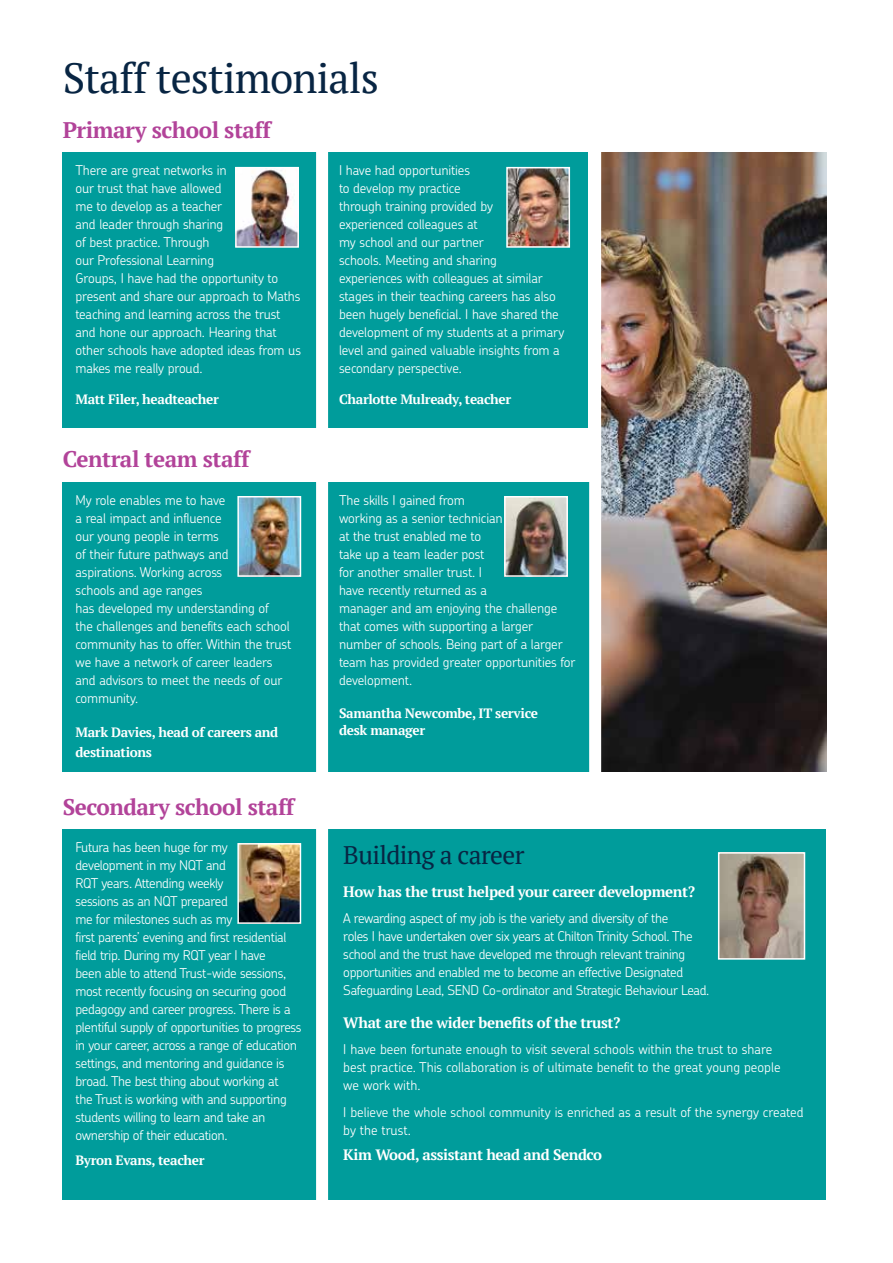
<style>
.page{position:relative;width:893px;height:1263px;background:#fff}
.page>*{position:absolute;margin:0;border:0;box-sizing:border-box;transform-origin:0 0}
.t1{font:42px "PT Serif";letter-spacing:-.02em;color:#082543}
.t2{font:25.5px "PT Serif";letter-spacing:-.025em;color:#082543}
.t3{font:700 22.5px "PT Serif";letter-spacing:-.02em;color:#b24399}
.t4{font:700 15px "PT Serif";letter-spacing:-.025em;color:#fff}
.t5{font:300 13.5px/18px "Chevin Pro";letter-spacing:-.015em;color:#fff}
.t6{font:700 13.5px/19.5px "PT Serif";letter-spacing:-.025em;color:#fff}
</style>
<div class="page">
<div style="left:63px;top:829px;width:255px;height:371px;background:#009c9b"></div>
<div style="left:326px;top:829px;width:500px;height:371px;background:#009c9b"></div>
<div style="left:63px;top:152px;width:255px;height:275px;background:#009c9b"></div>
<div style="left:63px;top:482px;width:255px;height:289px;background:#009c9b"></div>
<div style="left:326px;top:152px;width:262px;height:275px;background:#009c9b"></div>
<div style="left:326px;top:482px;width:265px;height:289px;background:#009c9b"></div>
<img style="left:238px;top:170px;width:58px;height:75px">
<div style="left:235px;top:167px;width:64px;height:81px;border:2px solid #fff"></div>
<img style="left:509px;top:170px;width:58px;height:75px">
<div style="left:506px;top:167px;width:64px;height:81px;border:2px solid #fff"></div>
<img style="left:507px;top:499px;width:58px;height:75px">
<div style="left:504px;top:496px;width:64px;height:81px;border:2px solid #fff"></div>
<img style="left:240px;top:846px;width:58px;height:75px">
<div style="left:237px;top:843px;width:64px;height:81px;border:2px solid #fff"></div>
<img style="left:240px;top:499px;width:58px;height:75px">
<div style="left:237px;top:496px;width:64px;height:81px;border:2px solid #fff"></div>
<img style="left:721px;top:855px;width:81px;height:102px">
<div style="left:718px;top:852px;width:87px;height:108px;border:2px solid #fff"></div>
<img style="left:601px;top:152px;width:225px;height:619px">
<div style="left:316px;top:131px;width:12px;height:1082px;background:#fff"></div>
<div style="left:589px;top:131px;width:12px;height:661px;background:#fff"></div>
<h1 class="t1" style="left:63px;top:50px;width:318px">Staff testimonials</h1>
<h3 class="t3" style="left:63px;top:115px;width:210px">Primary school staff</h3>
<p class="t5" style="left:75px;top:161px;width:227px">There are great networks in<br>our trust that have allowed<br>me to develop as a teacher<br>and leader through sharing<br>of best practice. Through<br>our Professional Learning<br>Groups, I have had the opportunity to present and share our approach to Maths teaching and learning across the trust and hone our approach. Hearing that other schools have adopted ideas from us makes me really proud.</p>
<p class="t6" style="left:75px;top:390px;width:145px">Matt Filer, headteacher</p>
<h3 class="t3" style="left:63px;top:444px;width:188px">Central team staff</h3>
<p class="t5" style="left:75px;top:490px;width:217px">My role enables me to have<br>a real impact and influence<br>our young people in terms<br>of their future pathways and aspirations. Working across<br>schools and age ranges<br>has developed my understanding of<br>the challenges and benefits each school community has to offer. Within the trust we have a network of career leaders and advisors to meet the needs of our community.</p>
<p class="t6" style="left:75px;top:722px;width:204px">Mark Davies, head of careers and destinations</p>
<h3 class="t3" style="left:63px;top:792px;width:233px">Secondary school staff</h3>
<p class="t5" style="left:75px;top:838px;width:227px">Futura has been huge for my<br>development in my NQT and<br>RQT years. Attending weekly<br>sessions as an NQT prepared<br>me for milestones such as my<br>first parents’ evening and first residential field trip. During my RQT year I have<br>been able to attend Trust-wide sessions, most recently focusing on securing good pedagogy and career progress. There is a plentiful supply of opportunities to progress in your career, across a range of education settings, and mentoring and guidance is broad. The best thing about working at<br>the Trust is working with and supporting students willing to learn and take an ownership of their education.</p>
<p class="t6" style="left:75px;top:1150px;width:131px">Byron Evans, teacher</p>
<p class="t5" style="left:339px;top:161px;width:227px">I have had opportunities<br>to develop my practice<br>through training provided by<br>experienced colleagues at<br>my school and our partner<br>schools. Meeting and sharing<br>experiences with colleagues at similar stages in their teaching careers has also been hugely beneficial. I have shared the development of my students at a primary level and gained valuable insights from a secondary perspective.</p>
<p class="t6" style="left:339px;top:390px;width:174px">Charlotte Mulready, teacher</p>
<p class="t5" style="left:339px;top:490px;width:238px">The skills I gained from<br>working as a senior technician<br>at the trust enabled me to<br>take up a team leader post<br>for another smaller trust. I<br>have recently returned as a<br>manager and am enjoying the challenge that comes with supporting a larger number of schools. Being part of a larger team has provided greater opportunities for development.</p>
<p class="t6" style="left:339px;top:705px;width:200px;line-height:16.5px">Samantha Newcombe, IT service desk manager</p>
<h2 class="t2" style="left:343px;top:839px;width:183px">Building a career</h2>
<p class="t4" style="left:343px;top:881px;width:353px">How has the trust helped your career development?</p>
<p class="t5" style="left:343px;top:909px;width:368px">A rewarding aspect of my job is the variety and diversity of the<br>roles I have undertaken over six years at Chilton Trinity School. The school and the trust have developed me through relevant training opportunities and enabled me to become an effective Designated Safeguarding Lead, SEND Co-ordinator and Strategic Behaviour Lead.</p>
<p class="t4" style="left:343px;top:1012px;width:279px">What are the wider benefits of the trust?</p>
<p class="t5" style="left:343px;top:1040px;width:439px">I have been fortunate enough to visit several schools within the trust to share best practice. This collaboration is of ultimate benefit to the great young people we work with.</p>
<p class="t5" style="left:343px;top:1102px;width:462px">I believe the whole school community is enriched as a result of the synergy created by the trust.</p>
<p class="t4" style="left:343px;top:1144px;width:260px">Kim Wood, assistant head and Sendco</p>
</div>
